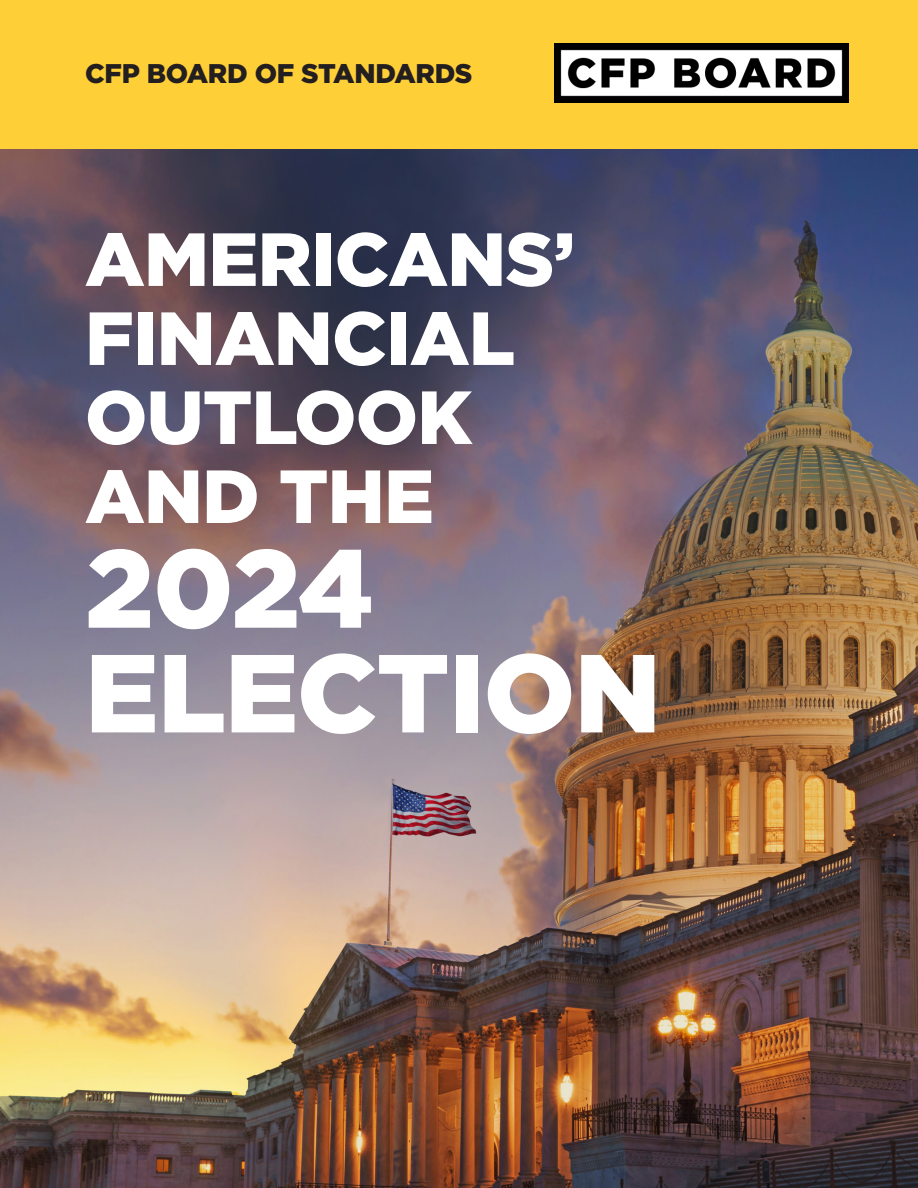
<style>
.page{position:relative;width:918px;height:1188px;background:#ffcf37}
.page>*{position:absolute;margin:0;border:0;box-sizing:border-box;transform-origin:0 0}
.t1{font:900 110.7px/104.7px "Gotham";letter-spacing:-.01em;color:#fff}
.t2{font:900 75.15px/79.1px "Gotham";letter-spacing:-.01em;color:#fff}
.t3{font:900 27px "Gotham";letter-spacing:-.01em;color:#231f20}
</style>
<div class="page">
<img style="left:0;top:149px;width:918px;height:1039px">
<img style="left:554px;top:43px;width:295px;height:60px">
<p class="t3" style="left:85px;top:58px;width:389px">CFP BOARD OF STANDARDS</p>
<p class="t2" style="left:85px;top:218px;width:491px">AMERICANS’<br>FINANCIAL<br>OUTLOOK<br>AND THE</p>
<p class="t1" style="left:85px;top:533px;width:578px">2024<br>ELECTION</p>
</div>
